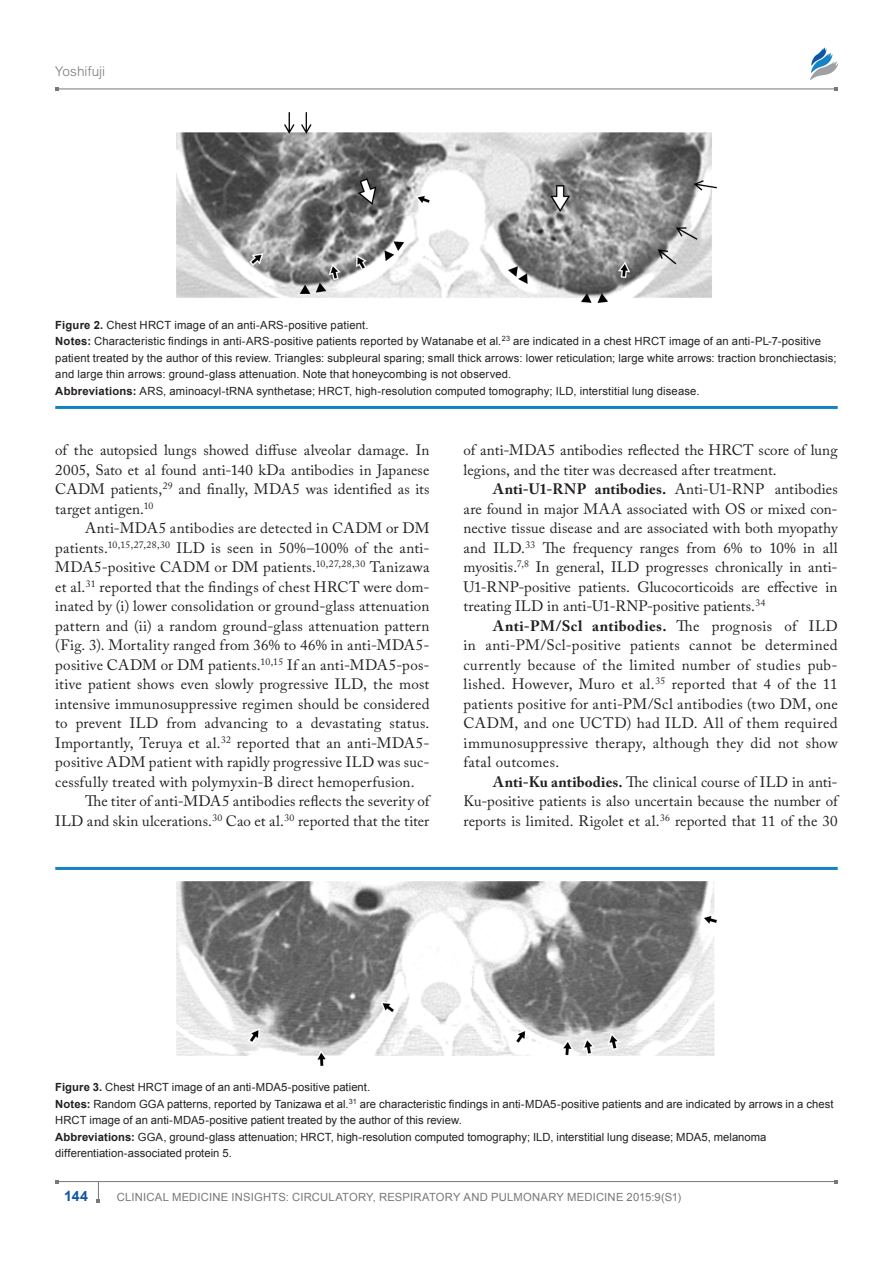
<style>
.page{position:relative;width:893px;height:1263px;background:#fff}
.page>*{position:absolute;margin:0;border:0;box-sizing:border-box;transform-origin:0 0}
.Tx{font:15px/19.5px "Adobe Caslon Pro";letter-spacing:.01em;color:#231f20;text-align:justify}
.t1{font:700 14.25px "Arial";color:#1055a4}
.t2{font:300 13.5px "Arial MT Std";color:#76787b}
.FigC{font:11.25px/16.5px "Arial";letter-spacing:.01em;color:#231f20}
.t3{font:11.25px "Arial";letter-spacing:.02em;color:#76787b}
.s1{font-weight:700}
</style>
<div class="page">
<hr style="left:57px;top:89px;width:779px;height:1px;background:#76787b">
<hr style="left:57px;top:1181px;width:779px;height:1px;background:#76787b">
<img style="left:810px;top:47px;width:29px;height:33px">
<svg style="left:97px;top:1182px;width:3px;height:20px"></svg>
<hr style="left:55px;top:406px;width:783px;height:3px;background:#1582c5">
<img style="left:176px;top:113px;width:541px;height:189px">
<hr style="left:55px;top:867px;width:783px;height:3px;background:#1582c5">
<img style="left:177px;top:881px;width:539px;height:184px">
<p class="t2" style="left:55px;top:63px;width:51px">Yoshifuji</p>
<p class="FigC" style="left:55px;top:317px;width:783px"><span class="s1">Figure 2.</span> Chest HRCT image of an anti-ARS-positive patient.<br><span class="s1">Notes:</span> Characteristic findings in anti-ARS-positive patients reported by Watanabe et al.<sup>23</sup> are indicated in a chest HRCT image of an anti-PL-7-positive patient treated by the author of this review. Triangles: subpleural sparing; small thick arrows: lower reticulation; large white arrows: traction bronchiectasis; and large thin arrows: ground-glass attenuation. Note that honeycombing is not observed.<br><span class="s1">Abbreviations:</span> ARS, aminoacyl-tRNA synthetase; HRCT, high-resolution computed tomography; ILD, interstitial lung disease.</p>
<h2 class="Tx" style="left:55px;top:440px;width:376px">of the autopsied lungs showed diffuse alveolar damage. In 2005, Sato et al found anti-140 kDa antibodies in Japanese CADM patients,<sup>29</sup> and finally, MDA5 was identified as its target antigen.<sup>10</sup></h2>
<p class="Tx" style="left:55px;top:518px;width:376px;text-indent:30px">Anti-MDA5 antibodies are detected in CADM or DM patients.<sup>10,15,27,28,30</sup> ILD is seen in 50%–100% of the anti-MDA5-positive CADM or DM patients.<sup>10,27,28,30</sup> Tanizawa et al.<sup>31</sup> reported that the findings of chest HRCT were dom&shy;inated by (i) lower consolidation or ground-glass attenuation pattern and (ii) a random ground-glass attenuation pattern (Fig. 3). Mortality ranged from 36% to 46% in anti-MDA5- positive CADM or DM patients.<sup>10,15</sup> If an anti-MDA5-pos&shy;itive patient shows even slowly progressive ILD, the most intensive immunosuppressive regimen should be considered to prevent ILD from advancing to a devastating status.<br>Importantly, Teruya et al.<sup>32</sup> reported that an anti-MDA5- positive ADM patient with rapidly progressive ILD was suc&shy;cessfully treated with polymyxin-B direct hemoperfusion.</p>
<p class="Tx" style="left:55px;top:791px;width:376px;text-align:right">The titer of anti-MDA5 antibodies reflects the severity of<br>ILD and skin ulcerations.<sup>30</sup> Cao et al.<sup>30</sup> reported that the titer</p>
<p class="Tx" style="left:463px;top:440px;width:376px">of anti-MDA5 antibodies reflected the HRCT score of lung legions, and the titer was decreased after treatment.</p>
<h2 class="Tx" style="left:463px;top:479px;width:376px;text-indent:30px"><span class="s1">Anti-U1-RNP antibodies.</span> Anti-U1-RNP antibodies are found in major MAA associated with OS or mixed con&shy;nective tissue disease and are associated with both myopathy and ILD.<sup>33</sup> The frequency ranges from 6% to 10% in all myositis.<sup>7,8</sup> In general, ILD progresses chronically in anti-U1-RNP-positive patients. Glucocorticoids are effective in treating ILD in anti-U1-RNP-positive patients.<sup>34</sup></h2>
<h2 class="Tx" style="left:463px;top:616px;width:376px;text-indent:30px"><span class="s1">Anti-PM/Scl antibodies.</span> The prognosis of ILD in anti-PM/Scl-positive patients cannot be determined currently because of the limited number of studies pub&shy;lished. However, Muro et al.<sup>35</sup> reported that 4 of the 11 patients positive for anti-PM/Scl antibodies (two DM, one CADM, and one UCTD) had ILD. All of them required immunosuppressive therapy, although they did not show fatal outcomes.</h2>
<h2 class="Tx" style="left:463px;top:772px;width:376px;text-indent:30px"><span class="s1">Anti-Ku antibodies.</span> The clinical course of ILD in anti-Ku-positive patients is also uncertain because the number of reports is limited. Rigolet et al.<sup>36</sup> reported that 11 of the 30</h2>
<p class="FigC" style="left:55px;top:1079px;width:780px"><span class="s1">Figure 3.</span> Chest HRCT image of an anti-MDA5-positive patient.<br><span class="s1">Notes:</span> Random GGA patterns, reported by Tanizawa et al.<sup>31</sup> are characteristic findings in anti-MDA5-positive patients and are indicated by arrows in a chest HRCT image of an anti-MDA5-positive patient treated by the author of this review.<br><span class="s1">Abbreviations:</span> GGA, ground-glass attenuation; HRCT, high-resolution computed tomography; ILD, interstitial lung disease; MDA5, melanoma differentiation-associated protein 5.</p>
<p class="t1" style="left:64px;top:1186px;width:25px">144</p>
<p class="t3" style="left:117px;top:1189px;width:566px">Clinical Medicine I nsights: Circulatory, Respiratory and Pulmonary Medicine 2015:9(S1)</p>
</div>
